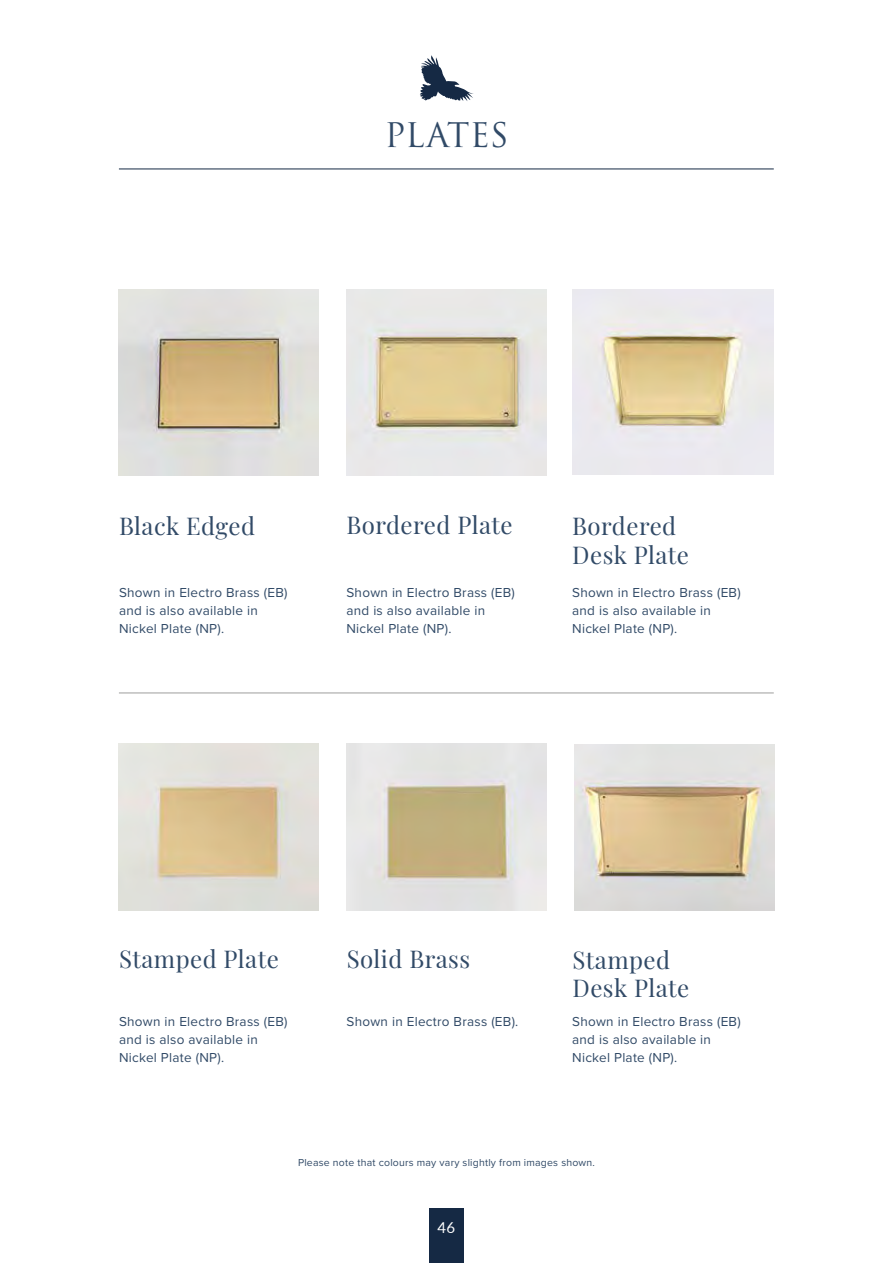
<style>
.page{position:relative;width:893px;height:1263px;background:#fff}
.page>*{position:absolute;margin:0;border:0;box-sizing:border-box;transform-origin:0 0}
.t1{font:33px "Trajan Pro 3";color:#314a67}
.t2{font:24px/28.5px "Playfair Display";letter-spacing:.02em;color:#314a67}
.t3{font:15px "Lato";color:#fff}
.t4{font:13.5px/18px "Proxima Nova";letter-spacing:.02em;color:#314a67}
.t5{font:10.5px "Proxima Nova";letter-spacing:.02em;color:#314a67}
</style>
<div class="page">
<div style="left:429px;top:1208px;width:35px;height:55px;background:#152944"></div>
<img style="left:119px;top:743px;width:200px;height:167px">
<img style="left:347px;top:743px;width:199px;height:167px">
<img style="left:346px;top:289px;width:201px;height:186px">
<hr style="left:119px;top:692px;width:655px;height:1px;background:#9d9d9c">
<img style="left:119px;top:289px;width:200px;height:186px">
<svg style="left:420px;top:55px;width:54px;height:46px"></svg>
<hr style="left:119px;top:169px;width:655px;height:1px;background:#152944">
<img style="left:574px;top:744px;width:200px;height:166px">
<img style="left:572px;top:289px;width:202px;height:186px">
<h1 class="t1" style="left:385px;top:113px;width:126px">PLATES</h1>
<h2 class="t2" style="left:119px;top:510px;width:137px">Black Edged</h2>
<p class="t4" style="left:119px;top:583px;width:170px">Shown in Electro Brass (EB) and is also available in<br>Nickel Plate (NP).</p>
<h2 class="t2" style="left:346px;top:509px;width:168px">Bordered Plate</h2>
<h2 class="t2" style="left:572px;top:510px;width:118px">Bordered<br>Desk Plate</h2>
<p class="t4" style="left:346px;top:583px;width:170px">Shown in Electro Brass (EB) and is also available in<br>Nickel Plate (NP).</p>
<p class="t4" style="left:572px;top:583px;width:170px">Shown in Electro Brass (EB) and is also available in<br>Nickel Plate (NP).</p>
<h2 class="t2" style="left:119px;top:943px;width:161px">Stamped Plate</h2>
<p class="t4" style="left:119px;top:1012px;width:170px">Shown in Electro Brass (EB) and is also available in<br>Nickel Plate (NP).</p>
<h2 class="t2" style="left:347px;top:943px;width:125px">Solid Brass</h2>
<p class="t4" style="left:346px;top:1012px;width:173px">Shown in Electro Brass (EB).</p>
<h2 class="t2" style="left:572px;top:943px;width:118px">Stamped<br>Desk Plate</h2>
<p class="t4" style="left:572px;top:1012px;width:170px">Shown in Electro Brass (EB) and is also available in<br>Nickel Plate (NP).</p>
<p class="t5" style="left:298px;top:1154px;width:298px">Please note that colours may vary slightly from images shown.</p>
<p class="t3" style="left:438px;top:1216px;width:19px">46</p>
</div>
